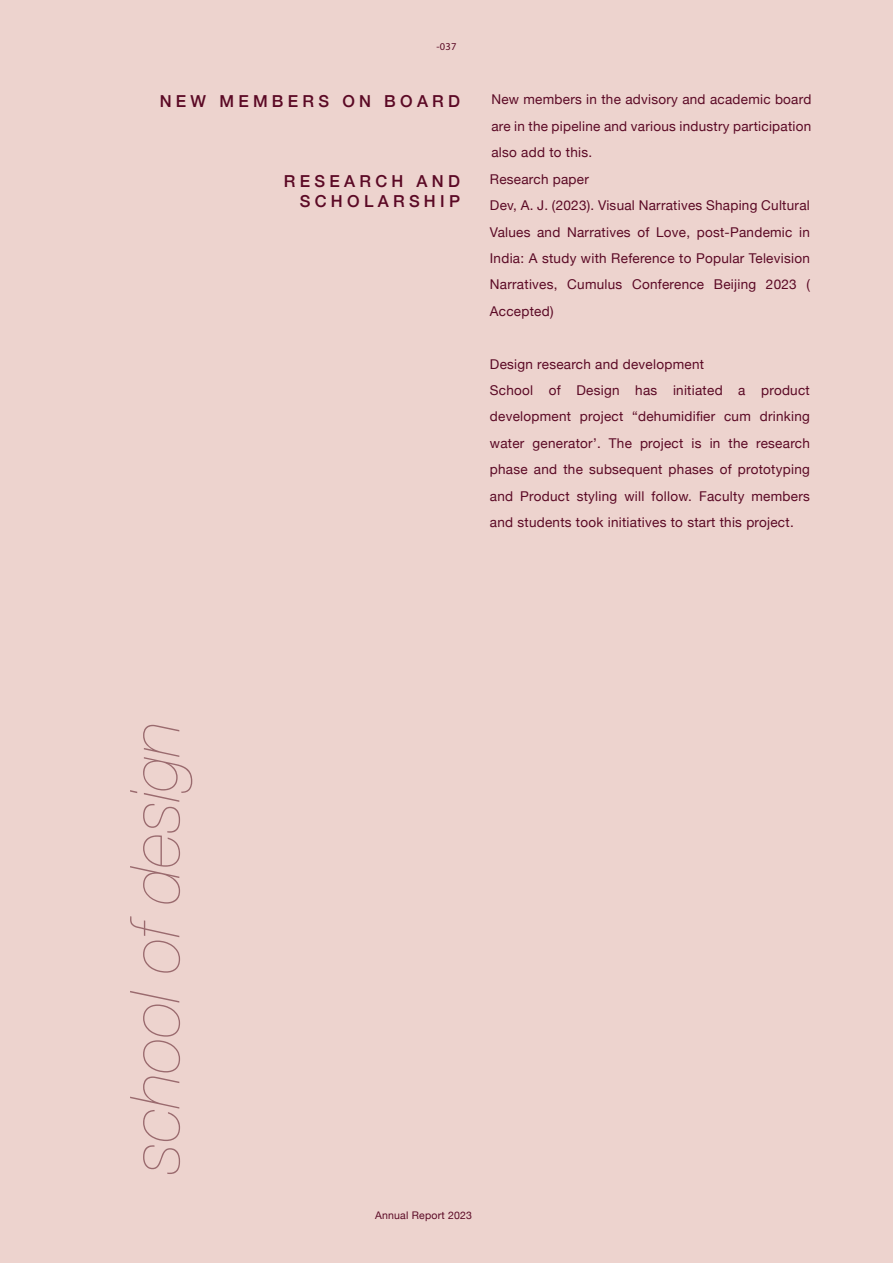
<style>
.page{position:relative;width:893px;height:1263px;background:#edd3ce}
.page>*{position:absolute;margin:0;border:0;box-sizing:border-box;transform-origin:0 0}
.Headline_-_Align_Left{font:italic 200 69px "Helvetica Neue";color:#9a6a6e}
.Subtitle{font:500 16.5px "Helvetica Neue";letter-spacing:.26em;color:#5b0925}
.Body_Text{font:13.5px/26.4px "Helvetica Neue";letter-spacing:.02em;color:#5b0925;text-align:justify}
.t1{font:10.5px "Helvetica Neue";letter-spacing:.02em;color:#5b0925}
.t2{font:10.5px "Myriad Pro";color:#5b0925}
</style>
<div class="page">
<p class="t2" style="left:436px;top:40px;width:22px">-037</p>
<p class="Subtitle" style="left:160px;top:88px;width:302px">NEW MEMBERS ON BOARD</p>
<p class="Subtitle" style="left:284px;top:168px;width:178px">RESEARCH AND</p>
<p class="Subtitle" style="left:300px;top:188px;width:162px">SCHOLARSHIP</p>
<p class="Body_Text" style="left:491px;top:87px;width:321px">New members in the advisory and academic board are in the pipeline and various industry participation also add to this.</p>
<p class="Body_Text" style="left:490px;top:167px;width:101px">Research paper</p>
<p class="Body_Text" style="left:490px;top:193px;width:321px">Dev, A. J. (2023). Visual Narratives Shaping Cultural Values and Narratives of Love, post-Pandemic in India: A study with Reference to Popular Television Narratives, Cumulus Conference Beijing 2023 ( Accepted)</p>
<p class="Body_Text" style="left:490px;top:351px;width:216px">Design research and development</p>
<p class="Body_Text" style="left:490px;top:378px;width:321px">School of Design has initiated a product development project “dehumidifier cum drinking water generator’. The project is in the research phase and the subsequent phases of prototyping and Product styling will follow. Faculty members and students took initiatives to start this project.</p>
<p class="Headline_-_Align_Left" style="left:101px;top:1174px;width:455px;rotate:-90deg">school of design</p>
<p class="t1" style="left:375px;top:1208px;width:98px">Annual Report 2023</p>
</div>
